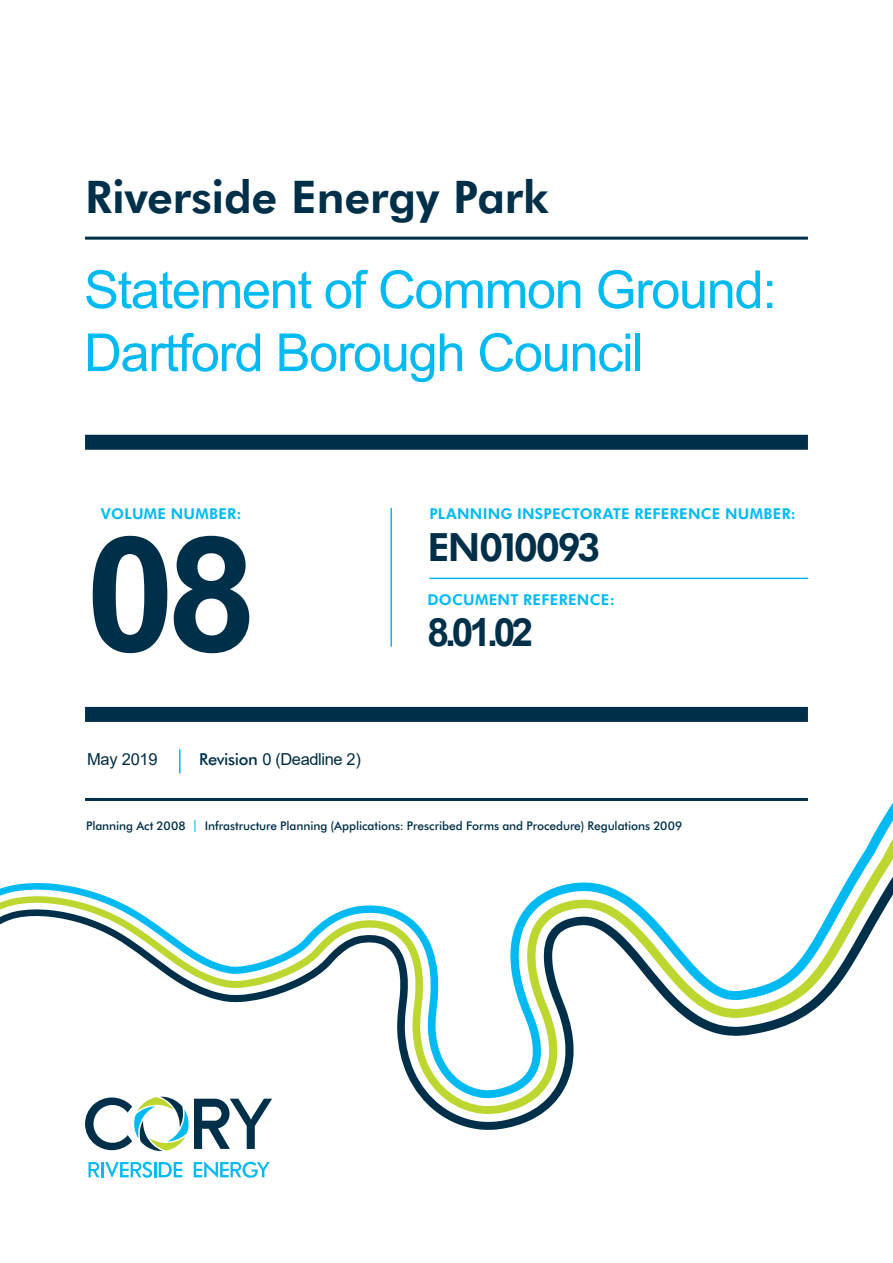
<style>
.page{position:relative;width:893px;height:1263px;background:#fff}
.page>*{position:absolute;margin:0;border:0;box-sizing:border-box;transform-origin:0 0}
.t1{font:700 160.5px "Arial";color:#003049}
.t2{font:52.5px/63px "Arial";letter-spacing:-.025em;color:#00baf1}
.t3{font:700 45px "Futura BT";letter-spacing:-.005em;color:#003049}
.t4{font:700 39px "Futura BT";letter-spacing:-.045em;color:#003049}
.t5{font:700 39px "Arial";color:#003049}
.t6{font:16.5px "Arial";letter-spacing:-.025em;color:#002c43}
.t7{font:700 15px "Futura BT";letter-spacing:.02em;color:#00baf1}
.t8{font:500 12px "Futura BT";letter-spacing:-.005em;color:#003049}
.s1{font-family:"Futura BT";font-weight:500;color:#003049}
.s2{font-style:inherit}
.s3{color:#00baf1}
</style>
<div class="page">
<hr style="left:101px;top:1162px;width:3px;height:15px;background:#00baf1">
<hr style="left:154px;top:1162px;width:3px;height:15px;background:#00baf1">
<svg style="left:159px;top:1169px;width:23px;height:8px"></svg>
<svg style="left:89px;top:1169px;width:10px;height:8px"></svg>
<svg style="left:194px;top:1169px;width:72px;height:9px"></svg>
<svg style="left:108px;top:1169px;width:44px;height:9px"></svg>
<hr style="left:85px;top:237px;width:723px;height:3px;background:#003049">
<div style="left:85px;top:435px;width:723px;height:15px;background:#003049"></div>
<hr style="left:429px;top:578px;width:379px;height:1px;background:#00baf1">
<hr style="left:390px;top:508px;width:2px;height:139px;background:#00baf1">
<div style="left:85px;top:707px;width:723px;height:15px;background:#003049"></div>
<hr style="left:179px;top:749px;width:2px;height:24px;background:#00baf1">
<svg style="left:0;top:798px;width:893px;height:371px"></svg>
<p class="t3" style="left:85px;top:165px;width:465px">Riverside Energy Park</p>
<p class="t2" style="left:84px;top:259px;width:694px">Statement of Common Ground:<br>Dartford Borough Council</p>
<p class="t7" style="left:101px;top:503px;width:142px">VOLUME NUMBER:</p>
<p class="t1" style="left:86px;top:488px;width:172px">08</p>
<p class="t6" style="left:87px;top:747px;width:72px">May 2019</p>
<p class="t6" style="left:199px;top:747px;width:163px"><span class="s1">Revision</span> <span class="s2">0</span> (Deadline 2)</p>
<p class="t7" style="left:429px;top:503px;width:368px">PLANNING INSPECTORATE REFERENCE NUMBER:</p>
<p class="t4" style="left:427px;top:519px;width:174px">EN010093</p>
<p class="t7" style="left:427px;top:589px;width:189px">DOCUMENT REFERENCE:</p>
<p class="t5" style="left:427px;top:607px;width:107px">8.01.02</p>
<p class="t8" style="left:86px;top:817px;width:598px">Planning Act 2008 <span class="s3">|</span> Infrastructure Planning (Applications: Prescribed Forms and Procedure) Regulations 2009</p>
</div>
